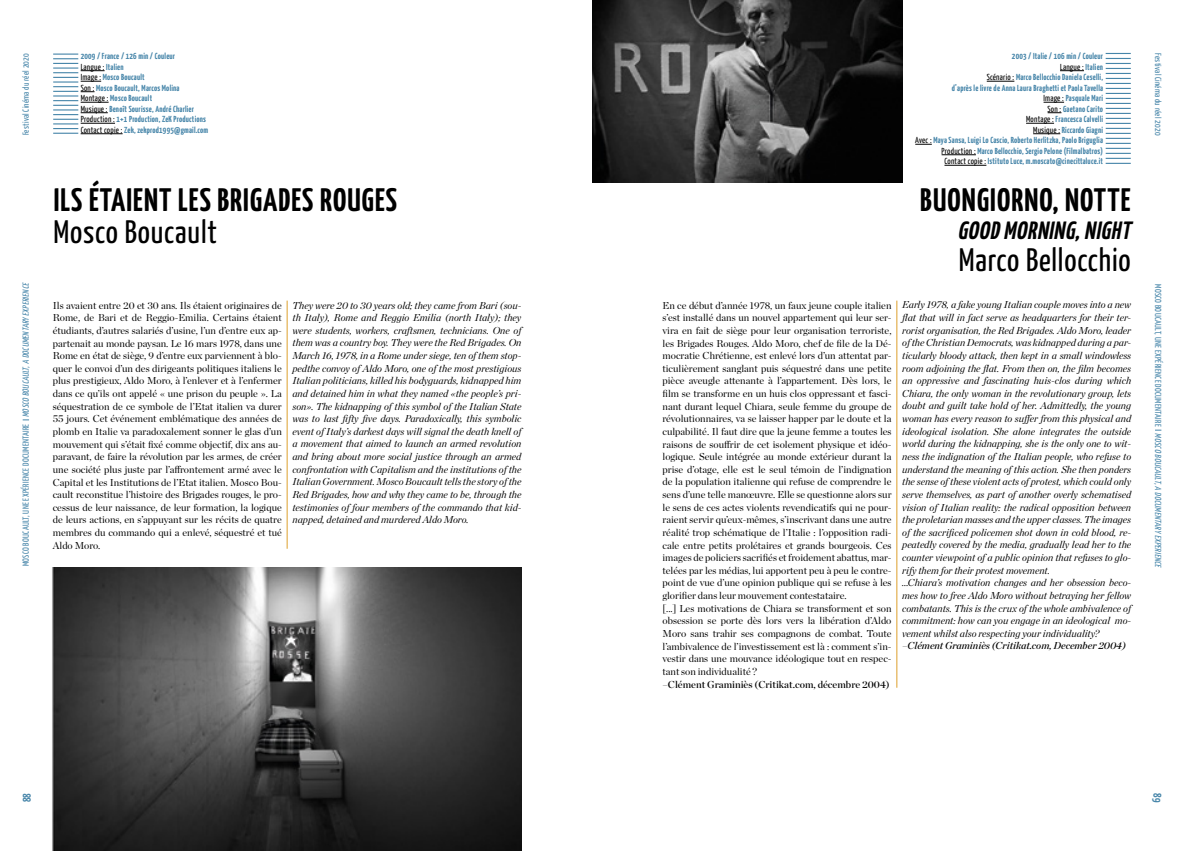
<style>
.page{position:relative;width:1184px;height:851px;background:#fff}
.page>*{position:absolute;margin:0;border:0;box-sizing:border-box;transform-origin:0 0}
.t1{font:700 32.5px "Yanone Kaffeesatz";letter-spacing:.035em;color:#000}
.t2{font:32.5px "Yanone Kaffeesatz";letter-spacing:.025em;color:#000}
.t3{font:italic 700 25px "Yanone Kaffeesatz";color:#000}
.t4{font:700 11.25px "Yanone Kaffeesatz";color:#4685a9}
.t5{font:10px/12.6px "Chronicle Display";color:#000;text-align:justify}
.t6{font:italic 10px/12.6px "Chronicle Display";color:#000;text-align:justify}
.t7{font:10px "Chronicle Display Semi";color:#000}
.t8{font:italic 10px "Chronicle Display Semi";color:#000}
.t9{font:700 8.75px/10.5px "Yanone Kaffeesatz";letter-spacing:.025em;color:#4685a9}
.t10{font:8.75px "Yanone Kaffeesatz";letter-spacing:.035em;color:#4685a9}
.s1{font-style:italic}
.s2{font-weight:400;color:#000}
</style>
<div class="page">
<hr style="left:287px;top:300px;width:1px;height:248px;background:#dda02c">
<hr style="left:896px;top:300px;width:1px;height:387px;background:#dda02c">
<hr style="left:81px;top:123px;width:34px;height:1px;background:#000">
<hr style="left:81px;top:133px;width:42px;height:1px;background:#000">
<img style="left:52px;top:567px;width:469px;height:283px">
<img style="left:592px;top:0;width:310px;height:182px">
<svg style="left:1060px;top:70px;width:23px;height:1px"></svg>
<svg style="left:986px;top:81px;width:28px;height:1px"></svg>
<svg style="left:1043px;top:102px;width:21px;height:1px"></svg>
<svg style="left:1047px;top:112px;width:14px;height:1px"></svg>
<svg style="left:1026px;top:123px;width:28px;height:1px"></svg>
<svg style="left:1033px;top:133px;width:27px;height:1px"></svg>
<svg style="left:915px;top:144px;width:16px;height:1px"></svg>
<hr style="left:941px;top:154px;width:34px;height:1px;background:#000">
<hr style="left:944px;top:165px;width:42px;height:1px;background:#000">
<hr style="left:53px;top:67px;width:25px;height:2px;background:#4685a9">
<svg style="left:53px;top:54px;width:25px;height:10px"></svg>
<svg style="left:1105px;top:53px;width:25px;height:111px"></svg>
<svg style="left:53px;top:70px;width:56px;height:64px"></svg>
<p class="t10" style="left:21px;top:135px;width:84px;rotate:-90deg">Festival Cinéma du réel 2020</p>
<p class="t10" style="left:20px;top:566px;width:286px;rotate:-90deg">MOSCO BOUCAULT, UNE EXPÉRIENCE DOCUMENTAIRE <span class="s1">MOSCO BOUCAULT,A DOCUMENTARY EXPERIENCE</span></p>
<p class="t9" style="left:81px;top:51px;width:129px">2009 / France / 126 min / Couleur<br><span class="s2">Langue :</span> Italien<br><span class="s2">Image :</span> Mosco Boucault<br><span class="s2">Son :</span> Mosco Boucault, Marcos Molina<br><span class="s2">Montage :</span> Mosco Boucault<br><span class="s2">Musique :</span> Benoît Sourisse, André Charlier<br><span class="s2">Production :</span> 1+1 Production, ZeK Productions<br><span class="s2">Contact copie :</span> Zek, zekprod1995@gmail.com</p>
<p class="t9" style="left:915px;top:51px;width:189px;text-align:right">2003 / Italie / 106 min / Couleur<br><span class="s2">Langue :</span> Italien<br><span class="s2">Scénario :</span> Marco Bellocchio Daniela Ceselli,<br>d’après le livre de Anna Laura Braghetti et Paola Tavella<br><span class="s2">Image :</span> Pasquale Mari<br><span class="s2">Son :</span> Gaetano Carito<br><span class="s2">Montage :</span> Francesca Calvelli<br><span class="s2">Musique :</span> Riccardo Giagni<br><span class="s2">Avec :</span> Maya Sansa, Luigi Lo Cascio, Roberto Herlitzka, Paolo Briguglia <span class="s2">Production :</span> Marco Bellocchio, Sergio Pelone (Filmalbatros)<br><span class="s2">Contact copie :</span> Istituto Luce, m.moscato@cinecittaluce.it</p>
<h1 class="t1" style="left:54px;top:179px;width:345px">ILS ÉTAIENT LES BRIGADES ROUGES</h1>
<h1 class="t2" style="left:54px;top:212px;width:165px">Mosco Boucault</h1>
<h1 class="t1" style="left:920px;top:180px;width:212px">BUONGIORNO, NOTTE</h1>
<h2 class="t3" style="left:957px;top:215px;width:180px">GOOD MORNING,NIGHT</h2>
<h1 class="t2" style="left:958px;top:240px;width:173px">Marco Bellocchio</h1>
<p class="t6" style="left:292px;top:298px;width:230px">They were 20 to 30 years old; they came from Bari (sou&shy;th Italy), Rome and Reggio Emilia (north Italy); they were students, workers, craftsmen, technicians. One of them was a country boy. They were the Red Brigades. On March 16, 1978, in a Rome under siege, ten of them stop&shy;pedthe convoy of Aldo Moro, one of the most prestigious Italian politicians, killed his bodyguards, kidnapped him and detained him in what they named «the people’s pri&shy;son». The kidnapping of this symbol of the Italian State was to last fifty five days. Paradoxically, this symbolic event of Italy’s darkest days will signal the death knell of a movement that aimed to launch an armed revolution and bring about more social justice through an armed confrontation with Capitalism and the institutions of the Italian Government. Mosco Boucault tells the story of the Red Brigades, how and why they came to be, through the testimonies of four members of the commando that kid&shy;napped, detained and murdered Aldo Moro.</p>
<p class="t6" style="left:902px;top:298px;width:230px;text-align:left">Early 1978, a fake young Italian couple moves into a new flat that will in fact serve as headquarters for their ter&shy;rorist organisation, the Red Brigades. Aldo Moro, leader of the Christian Democrats, was kidnapped during a par&shy;ticularly bloody attack, then kept in a small windowless room adjoining the flat. From then on, the film becomes an oppressive and fascinating huis-clos during which Chiara, the only woman in the revolutionary group, lets doubt and guilt take hold of her. Admittedly, the young woman has every reason to suffer from this physical and ideological isolation. She alone integrates the outside world during the kidnapping, she is the only one to wit&shy;ness the indignation of the Italian people, who refuse to understand the meaning of this action. She then ponders the sense of these violent acts of protest, which could only serve themselves, as part of another overly schematised vision of Italian reality: the radical opposition between the proletarian masses and the upper classes. The images of the sacrificed policemen shot down in cold blood, re&shy;peatedly covered by the media, gradually lead her to the counter viewpoint of a public opinion that refuses to glo&shy;rify them for their protest movement.<br>…Chiara’s motivation changes and her obsession beco&shy;mes how to free Aldo Moro without betraying her fellow combatants. This is the crux of the whole ambivalence of commitment: how can you engage in an ideological mo&shy;vement whilst also respecting your individuality?</p>
<p class="t8" style="left:902px;top:637px;width:225px">–Clément Graminiès (Critikat.com, December 2004)</p>
<p class="t5" style="left:53px;top:298px;width:230px">Ils avaient entre 20 et 30 ans. Ils étaient originaires de Rome, de Bari et de Reggio-Emilia. Certains étaient étudiants, d’autres salariés d’usine, l’un d’entre eux ap&shy;partenait au monde paysan. Le 16 mars 1978, dans une Rome en état de siège, 9 d’entre eux parviennent à blo&shy;quer le convoi d’un des dirigeants politiques italiens le plus prestigieux, Aldo Moro, à l’enlever et à l’enfermer dans ce qu’ils ont appelé « une prison du peuple ». La séquestration de ce symbole de l’Etat italien va durer 55 jours. Cet événement emblématique des années de plomb en Italie va paradoxalement sonner le glas d’un mouvement qui s’était fixé comme objectif, dix ans au&shy;paravant, de faire la révolution par les armes, de créer une société plus juste par l’affrontement armé avec le Capital et les Institutions de l’Etat italien. Mosco Bou&shy;cault reconstitue l’histoire des Brigades rouges, le pro&shy;cessus de leur naissance, de leur formation, la logique de leurs actions, en s’appuyant sur les récits de quatre membres du commando qui a enlevé, séquestré et tué Aldo Moro.</p>
<p class="t5" style="left:662px;top:298px;width:230px;text-align:left">En ce début d’année 1978, un faux jeune couple italien s’est installé dans un nouvel appartement qui leur ser&shy;vira en fait de siège pour leur organisation terroriste, les Brigades Rouges. Aldo Moro, chef de file de la Dé&shy;mocratie Chrétienne, est enlevé lors d’un attentat par&shy;ticulièrement sanglant puis séquestré dans une petite pièce aveugle attenante à l’appartement. Dès lors, le film se transforme en un huis clos oppressant et fasci&shy;nant durant lequel Chiara, seule femme du groupe de révolutionnaires, va se laisser happer par le doute et la culpabilité. Il faut dire que la jeune femme a toutes les raisons de souffrir de cet isolement physique et idéo&shy;logique. Seule intégrée au monde extérieur durant la prise d’otage, elle est le seul témoin de l’indignation de la population italienne qui refuse de comprendre le sens d’une telle manœuvre. Elle se questionne alors sur le sens de ces actes violents revendicatifs qui ne pour&shy;raient servir qu’eux-mêmes, s’inscrivant dans une autre réalité trop schématique de l’Italie : l’opposition radi&shy;cale entre petits prolétaires et grands bourgeois. Ces images de policiers sacrifiés et froidement abattus, mar&shy;telées par les médias, lui apportent peu à peu le contre&shy;point de vue d’une opinion publique qui se refuse à les glorifier dans leur mouvement contestataire.<br>[...] Les motivations de Chiara se transforment et son obsession se porte dès lors vers la libération d’Aldo Moro sans trahir ses compagnons de combat. Toute l’ambivalence de l’investissement est là : comment s’in&shy;vestir dans une mouvance idéologique tout en respec&shy;tant son individualité ?</p>
<p class="t7" style="left:662px;top:676px;width:229px">–Clément Graminiès (Critikat.com, décembre 2004)</p>
<p class="t10" style="left:1163px;top:53px;width:84px;rotate:90deg">Festival Cinéma du réel 2020</p>
<p class="t10" style="left:1163px;top:284px;width:286px;rotate:90deg">MOSCO BOUCAULT, UNE EXPÉRIENCE DOCUMENTAIRE <span class="s1">MOSCO BOUCAULT,A DOCUMENTARY EXPERIENCE</span></p>
<p class="t4" style="left:20px;top:801px;width:11px;rotate:-90deg">88</p>
<p class="t4" style="left:1164px;top:793px;width:10px;rotate:90deg">89</p>
</div>
